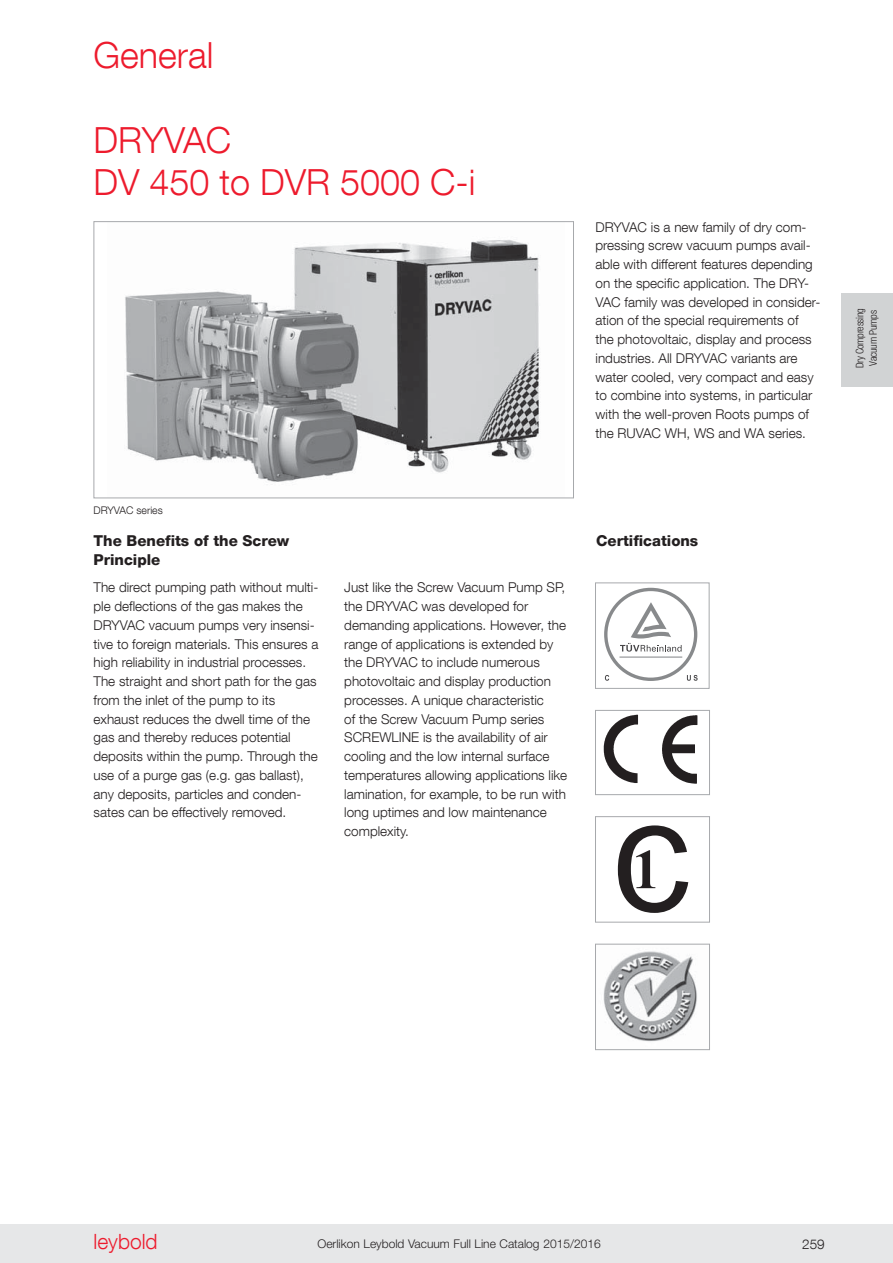
<style>
.page{position:relative;width:893px;height:1263px;background:#fff}
.page>*{position:absolute;margin:0;border:0;box-sizing:border-box;transform-origin:0 0}
.t1{font:300 36px/42px "Helvetica Neue LT Com";color:#ed1b2d}
.t2{font:300 21px "Helvetica Neue LT Com";color:#ed1b2d}
.t3{font:800 15px/18.8px "Helvetica Neue LT Com";color:#231f20}
.t4{font:300 13.5px/18.8px "Helvetica Neue LT Com";color:#231f20}
.t5{font:300 12px "Helvetica Neue LT Std";color:#231f20}
.t6{font:300 condensed 10.5px/13.5px "Helvetica Neue LT Com";letter-spacing:-.025em;color:#231f20}
.t7{font:300 10.5px "Helvetica Neue LT Com";color:#231f20}
</style>
<div class="page">
<img style="left:125px;top:240px;width:415px;height:242px">
<div style="left:94px;top:221px;width:480px;height:277px;border:1px solid #a7a9ac"></div>
<svg style="left:620px;top:602px;width:62px;height:50px"></svg>
<hr style="left:619px;top:657px;width:63px;height:1px;background:#888a8c">
<div style="left:604px;top:588px;width:93px;height:93px;border:3px solid #888a8c;border-radius:50%"></div>
<svg style="left:605px;top:675px;width:4px;height:6px"></svg>
<svg style="left:687px;top:675px;width:10px;height:6px"></svg>
<div style="left:595px;top:583px;width:114px;height:106px;border:1px solid #a7a9ac"></div>
<svg style="left:618px;top:825px;width:70px;height:88px"></svg>
<div style="left:595px;top:816px;width:115px;height:107px;border:1px solid #a7a9ac"></div>
<img style="left:603px;top:714px;width:95px;height:70px">
<div style="left:595px;top:710px;width:115px;height:85px;border:1px solid #a7a9ac"></div>
<img style="left:603px;top:951px;width:94px;height:91px">
<div style="left:595px;top:944px;width:115px;height:106px;border:1px solid #a7a9ac"></div>
<div style="left:842px;top:294px;width:51px;height:93px;background:#d1d3d4"></div>
<div style="left:0;top:1224px;width:893px;height:39px;background:#e6e7e8"></div>
<h1 class="t1" style="left:94px;top:40px;width:122px">General</h1>
<h1 class="t1" style="left:94px;top:125px;width:384px">DRYVAC<br>DV 450 to DVR 5000 C-i</h1>
<p class="t7" style="left:94px;top:506px;width:71px">DRYVAC series</p>
<p class="t3" style="left:94px;top:534px;width:197px">The Benefits of the Screw<br>Principle</p>
<p class="t4" style="left:94px;top:580px;width:226px">The direct pumping path without multi&shy;ple deflections of the gas makes the DRYVAC vacuum pumps very in sen si&shy;tive to foreign materials. This ensures a high reliability in industrial processes.<br>The straight and short path for the gas from the inlet of the pump to its<br>ex haust reduces the dwell time of the gas and thereby reduces potential<br>de posits within the pump. Through the use of a purge gas (e.g. gas ballast), any deposits, particles and conden&shy;sates can be effectively removed.</p>
<p class="t4" style="left:344px;top:580px;width:224px">Just like the Screw Vacuum Pump SP, the DRYVAC was developed for<br>de mand ing applications. However, the range of applications is extended by the DRYVAC to include numerous photovoltaic and display production processes. A unique characteristic<br>of the Screw Vacuum Pump series SCREWLINE is the availability of air cooling and the low internal surface temperatures allowing applications like lamination, for example, to be run with long uptimes and low maintenance complexity.</p>
<p class="t4" style="left:595px;top:219px;width:226px">DRYVAC is a new family of dry com&shy;pressing screw vacuum pumps avail&shy;able with different features depending on the specific application. The DRY-VAC family was developed in consider&shy;ation of the special requirements of<br>the photovoltaic, display and process industries. All DRYVAC variants are water cooled, very compact and easy to combine into systems, in particular with the well-proven Roots pumps of the RUVAC WH, WS and WA series.</p>
<p class="t3" style="left:596px;top:534px;width:104px">Certifications</p>
<p class="t6" style="left:854px;top:368px;width:62px;rotate:-90deg">Dry Compressing<br>Vacuum Pumps</p>
<h2 class="t2" style="left:94px;top:1234px;width:66px">leybold</h2>
<p class="t5" style="left:317px;top:1239px;width:285px">Oerlikon Leybold Vacuum Full Line Catalog 2015/2016</p>
<p class="t4" style="left:802px;top:1237px;width:24px">259</p>
</div>
